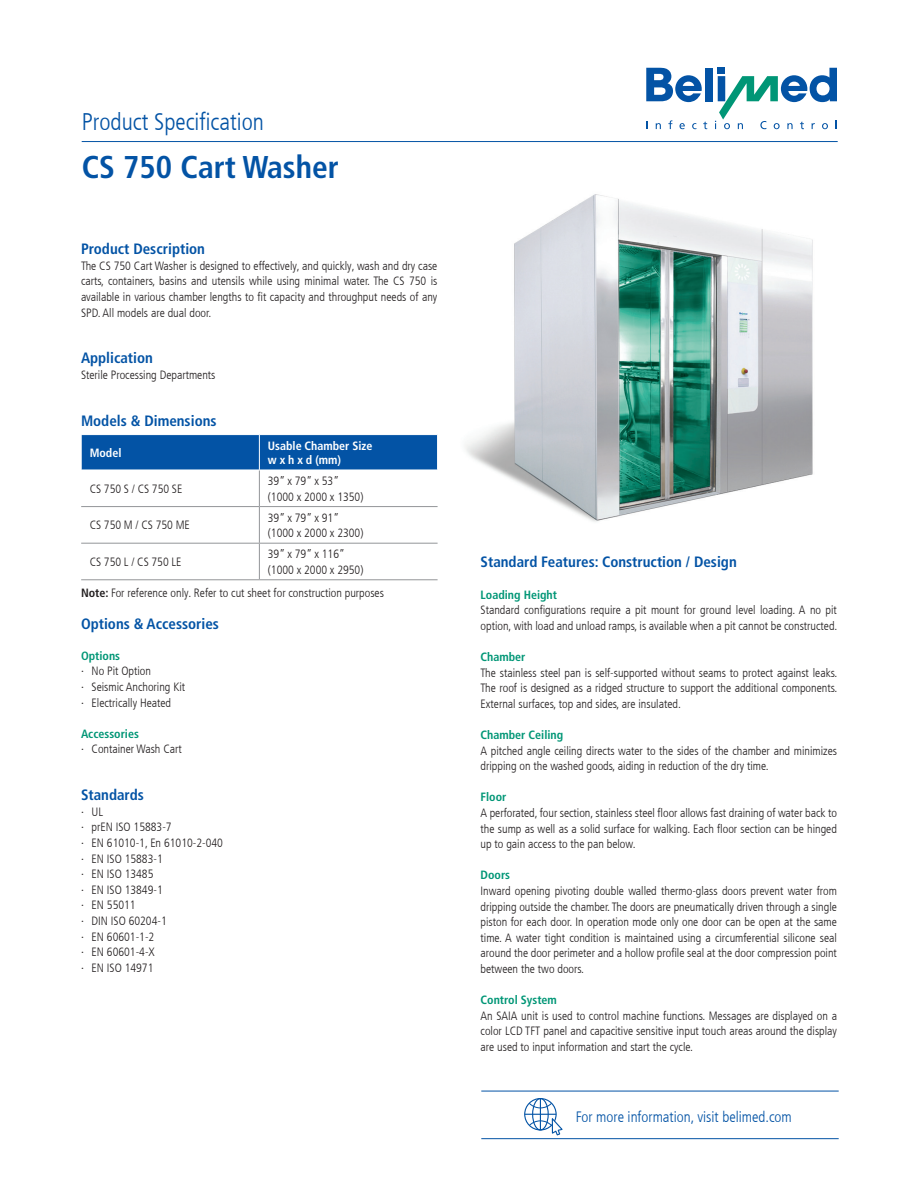
<style>
.page{position:relative;width:918px;height:1188px;background:#fff}
.page>*{position:absolute;margin:0;border:0;box-sizing:border-box;transform-origin:0 0}
.t1{font:700 condensed 31.5px "Frutiger LT Com";color:#0353a5}
.t2{font:300 condensed 24px "Frutiger LT Com";color:#0353a5}
.t3{font:700 condensed 15px "Frutiger LT Com";color:#0353a5}
.t4{font:300 condensed 15px "Frutiger LT Com";color:#0353a5}
.t5{font:300 condensed 12px/15.6px "Frutiger LT Com";color:#231f20}
.t6{font:700 condensed 12px "Frutiger LT Com";color:#009676}
.t7{font:700 condensed 12px/14.4px "Frutiger LT Com";color:#fff}
.s1{font-weight:700}
</style>
<div class="page">
<div style="left:705px;top:68px;width:7px;height:33px;background:#0353a5"></div>
<svg style="left:656px;top:123px;width:5px;height:6px"></svg>
<svg style="left:668px;top:120px;width:4px;height:9px"></svg>
<svg style="left:680px;top:123px;width:5px;height:6px"></svg>
<svg style="left:692px;top:123px;width:4px;height:6px"></svg>
<svg style="left:703px;top:122px;width:4px;height:7px"></svg>
<svg style="left:646px;top:68px;width:56px;height:34px"></svg>
<svg style="left:715px;top:68px;width:122px;height:61px"></svg>
<hr style="left:82px;top:141px;width:756px;height:1px;background:#0353a5">
<hr style="left:481px;top:1138px;width:358px;height:1px;background:#0353a5">
<hr style="left:481px;top:1091px;width:358px;height:1px;background:#0353a5">
<svg style="left:525px;top:1099px;width:31px;height:9px"></svg>
<div style="left:524px;top:1098px;width:33px;height:33px;border:1px solid #0353a5;border-radius:50%"></div>
<div style="left:532px;top:1098px;width:17px;height:33px;border:1px solid #0353a5;border-radius:50%"></div>
<hr style="left:525px;top:1114px;width:31px;height:1px;background:#0353a5">
<hr style="left:540px;top:1098px;width:1px;height:32px;background:#0353a5">
<svg style="left:525px;top:1117px;width:38px;height:19px"></svg>
<div style="left:82px;top:435px;width:355px;height:35px;background:#0353a5"></div>
<hr style="left:259px;top:470px;width:1px;height:36px;background:#939598">
<hr style="left:81px;top:506px;width:178px;height:1px;background:#939598">
<hr style="left:259px;top:506px;width:179px;height:1px;background:#939598">
<hr style="left:259px;top:507px;width:1px;height:36px;background:#939598">
<hr style="left:81px;top:543px;width:178px;height:1px;background:#939598">
<hr style="left:259px;top:543px;width:179px;height:1px;background:#939598">
<hr style="left:259px;top:544px;width:1px;height:35px;background:#939598">
<hr style="left:81px;top:579px;width:178px;height:1px;background:#939598">
<hr style="left:259px;top:579px;width:179px;height:1px;background:#939598">
<hr style="left:259px;top:435px;width:1px;height:35px;background:#fff">
<hr style="left:259px;top:470px;width:179px;height:1px;background:#fff">
<img style="left:465px;top:194px;width:348px;height:328px">
<h2 class="t2" style="left:82px;top:107px;width:184px">Product Specification</h2>
<h1 class="t1" style="left:82px;top:148px;width:259px">CS 750 Cart Washer</h1>
<p class="t3" style="left:81px;top:240px;width:126px">Product Description</p>
<p class="t5" style="left:81px;top:258px;width:358px;text-align:justify">The CS 750 Cart Washer is designed to effectively, and quickly, wash and dry case carts, containers, basins and utensils while using minimal water. The CS 750 is available in various chamber lengths to fit capacity and throughput needs of any SPD. All models are dual door.</p>
<p class="t3" style="left:81px;top:349px;width:73px">Application</p>
<p class="t5" style="left:81px;top:367px;width:136px">Sterile Processing Departments</p>
<p class="t3" style="left:81px;top:411px;width:137px">Models &amp; Dimensions</p>
<p class="t7" style="left:90px;top:445px;width:33px">Model</p>
<p class="t7" style="left:268px;top:438px;width:106px">Usable Chamber Size w x h x d (mm)</p>
<p class="t5" style="left:90px;top:481px;width:94px">CS 750 S / CS 750 SE</p>
<p class="t5" style="left:268px;top:473px;width:97px">39” x 79” x 53” (1000 x 2000 x 1350)</p>
<p class="t5" style="left:90px;top:517px;width:102px">CS 750 M / CS 750 ME</p>
<p class="t5" style="left:268px;top:510px;width:97px">39” x 79” x 91” (1000 x 2000 x 2300)</p>
<p class="t5" style="left:90px;top:554px;width:93px">CS 750 L / CS 750 LE</p>
<p class="t5" style="left:268px;top:546px;width:97px">39” x 79” x 116” (1000 x 2000 x 2950)</p>
<p class="t5" style="left:81px;top:585px;width:304px"><span class="s1">Note:</span> For reference only. Refer to cut sheet for construction purposes</p>
<p class="t3" style="left:81px;top:614px;width:140px">Options &amp; Accessories</p>
<p class="t6" style="left:81px;top:648px;width:41px">Options</p>
<p class="t5" style="left:81px;top:663px;width:106px">· No Pit Option<br>· Seismic Anchoring Kit · Electrically Heated</p>
<p class="t6" style="left:81px;top:726px;width:59px">Accessories</p>
<p class="t5" style="left:81px;top:741px;width:102px">· Container Wash Cart</p>
<p class="t3" style="left:81px;top:786px;width:64px">Standards</p>
<p class="t5" style="left:81px;top:804px;width:144px">· UL<br>· prEN ISO 15883-7<br>· EN 61010-1, En 61010-2-040 · EN ISO 15883-1<br>· EN ISO 13485<br>· EN ISO 13849-1<br>· EN 55011<br>· DIN ISO 60204-1<br>· EN 60601-1-2<br>· EN 60601-4-X<br>· EN ISO 14971</p>
<p class="t3" style="left:481px;top:553px;width:258px">Standard Features: Construction / Design</p>
<p class="t6" style="left:481px;top:587px;width:78px">Loading Height</p>
<p class="t5" style="left:481px;top:602px;width:358px">Standard configurations require a pit mount for ground level loading. A no pit option, with load and unload ramps, is available when a pit cannot be constructed.</p>
<p class="t6" style="left:481px;top:649px;width:46px">Chamber</p>
<p class="t5" style="left:481px;top:665px;width:358px;text-align:justify">The stainless steel pan is self-supported without seams to protect against leaks.<br>The roof is designed as a ridged structure to support the additional components.<br>External surfaces, top and sides, are insulated.</p>
<p class="t6" style="left:481px;top:727px;width:84px">Chamber Ceiling</p>
<p class="t5" style="left:481px;top:743px;width:358px">A pitched angle ceiling directs water to the sides of the chamber and minimizes dripping on the washed goods, aiding in reduction of the dry time.</p>
<p class="t6" style="left:481px;top:790px;width:27px">Floor</p>
<p class="t5" style="left:481px;top:805px;width:358px;text-align:justify">A perforated, four section, stainless steel floor allows fast draining of water back to the sump as well as a solid surface for walking. Each floor section can be hinged up to gain access to the pan below.</p>
<p class="t6" style="left:481px;top:868px;width:31px">Doors</p>
<p class="t5" style="left:481px;top:883px;width:358px;text-align:justify">Inward opening pivoting double walled thermo-glass doors prevent water from dripping outside the chamber. The doors are pneumatically driven through a single piston for each door. In operation mode only one door can be open at the same time. A water tight condition is maintained using a circumferential silicone seal around the door perimeter and a hollow profile seal at the door compression point between the two doors.</p>
<p class="t6" style="left:481px;top:993px;width:78px">Control System</p>
<p class="t5" style="left:481px;top:1008px;width:358px;text-align:justify">An SAIA unit is used to control machine functions. Messages are displayed on a color LCD TFT panel and capacitive sensitive input touch areas around the display are used to input information and start the cycle.</p>
<p class="t4" style="left:576px;top:1108px;width:217px">For more information, visit belimed.com</p>
</div>
